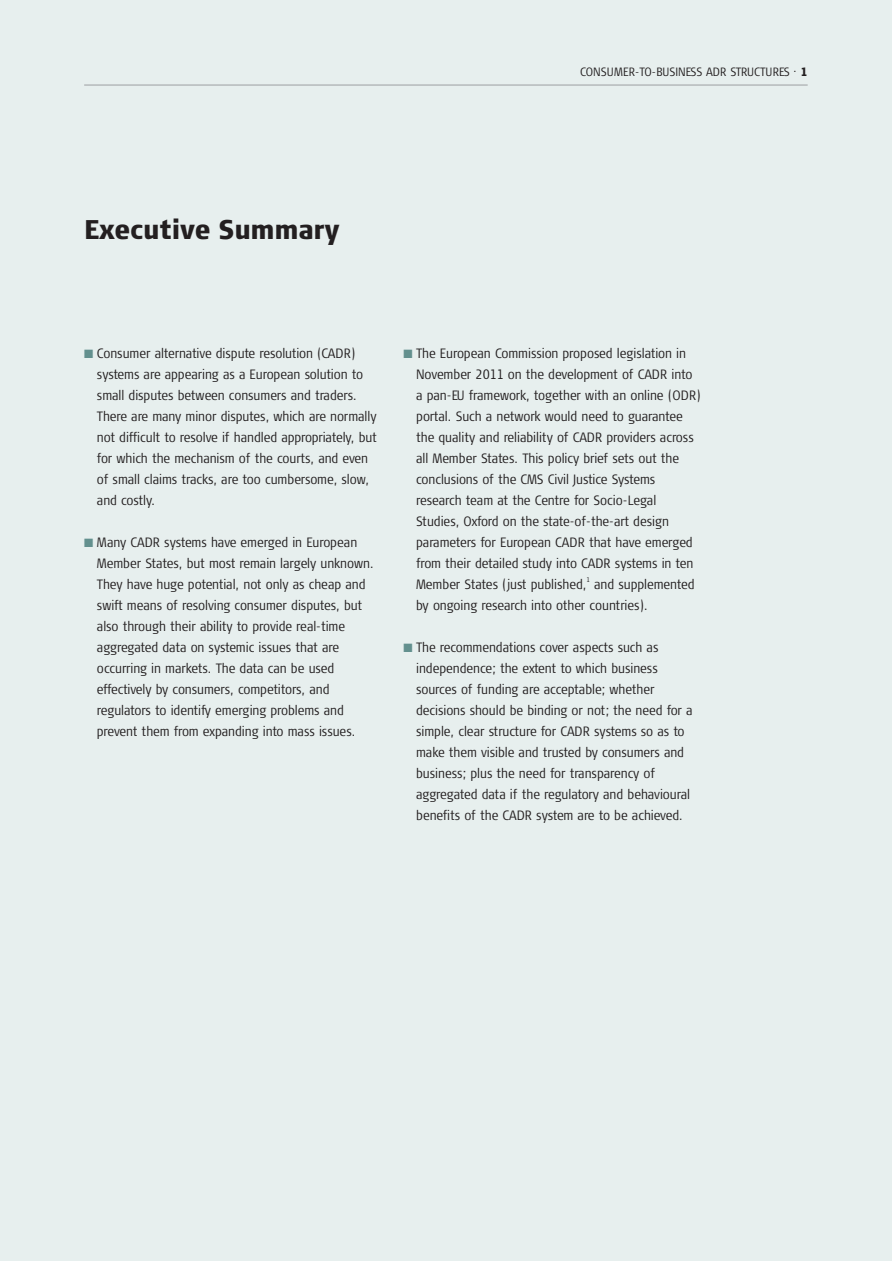
<style>
.page{position:relative;width:892px;height:1261px;background:#fff}
.page>*{position:absolute;margin:0;border:0;box-sizing:border-box;transform-origin:0 0}
.t1{font:900 27px "Signa Cond Column";color:#231f20}
.t2{font:300 13.5px/21px "Signa Cond Column";letter-spacing:-.005em;color:#231f20}
.t3{font:300 12px "Signa Cond Column";color:#231f20}
.t4{font:300 6.75px "Signa Cond Column";color:#231f20}
.s1{font-weight:900}
.s2{color:#63908e}
</style>
<div class="page">
<div style="left:0;top:0;width:891px;height:1260px;background:#e7efee"></div>
<hr style="left:84px;top:85px;width:723px;height:1px;background:#9d9fa1">
<p class="t3" style="left:579px;top:67px;width:229px">CONSUMER-TO-BUSINESS ADR STRUCTURES . <span class="s1">1</span></p>
<h1 class="t1" style="left:84px;top:218px;width:257px">Executive Summary</h1>
<p class="t2" style="left:97px;top:344px;width:281px;text-indent:-13px"><span class="s2">■</span> Consumer alternative dispute resolution (CADR) systems are appearing as a European solution to small disputes between consumers and traders.<br>There are many minor disputes, which are normally not difficult to resolve if handled appropriately, but for which the mechanism of the courts, and even of small claims tracks, are too cumbersome, slow, and costly.</p>
<p class="t2" style="left:97px;top:533px;width:278px;text-indent:-13px"><span class="s2">■</span> Many CADR systems have emerged in European Member States, but most remain largely unknown.<br>They have huge potential, not only as cheap and swift means of resolving consumer disputes, but also through their ability to provide real-time aggregated data on systemic issues that are occurring in markets. The data can be used effectively by consumers, competitors, and regulators to identify emerging problems and prevent them from expanding into mass issues.</p>
<p class="t2" style="left:416px;top:344px;width:286px;text-indent:-13px"><span class="s2">■</span> The European Commission proposed legislation in November 2011 on the development of CADR into a pan-EU framework, together with an online (ODR) portal. Such a network would need to guarantee the quality and reliability of CADR providers across all Member States. This policy brief sets out the conclusions of the CMS Civil Justice Systems research team at the Centre for Socio-Legal Studies, Oxford on the state-of-the-art design parameters for European CADR that have emerged from their detailed study into CADR systems in ten Member States (just published,</p>
<p class="t4" style="left:586px;top:577px;width:5px">1</p>
<p class="t2" style="left:416px;top:575px;width:280px;text-indent:178px">and supplemented by ongoing research into other countries).</p>
<p class="t2" style="left:416px;top:638px;width:278px;text-indent:-13px"><span class="s2">■</span> The recommendations cover aspects such as independence; the extent to which business sources of funding are acceptable; whether decisions should be binding or not; the need for a simple, clear structure for CADR systems so as to make them visible and trusted by consumers and business; plus the need for transparency of aggregated data if the regulatory and behavioural benefits of the CADR system are to be achieved.</p>
</div>
